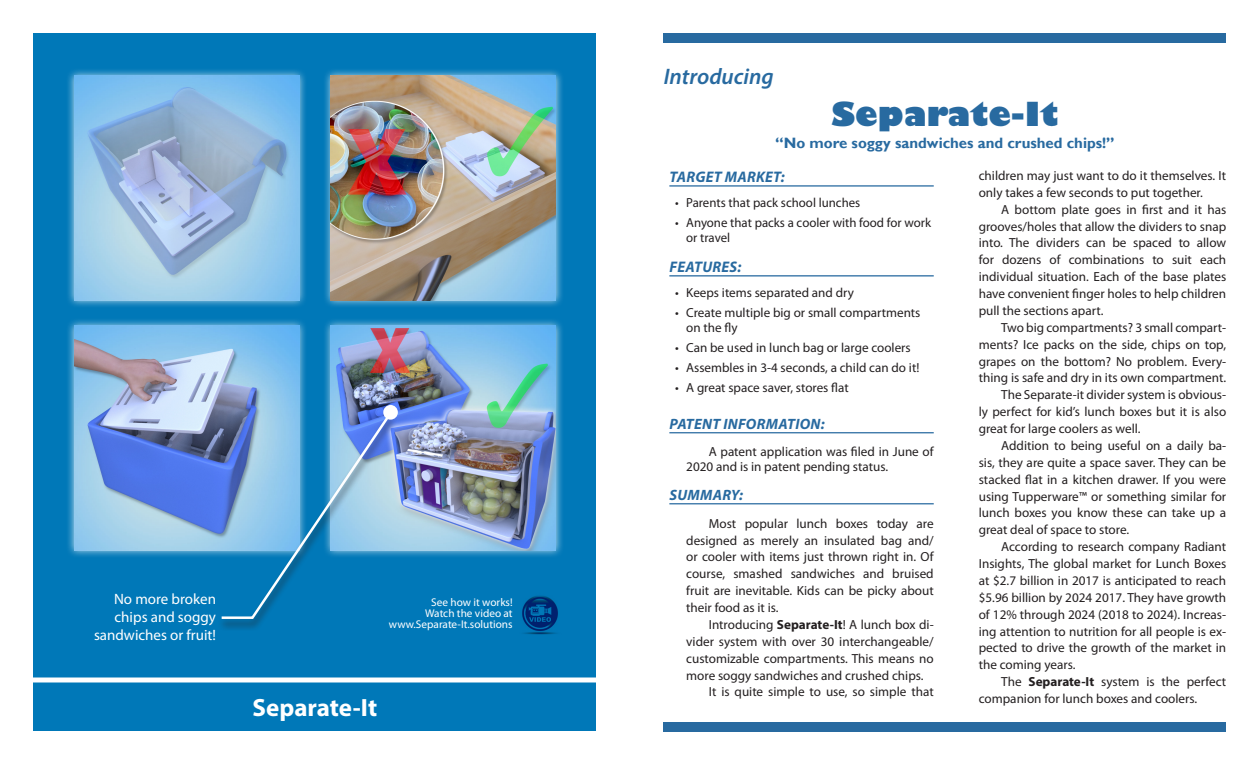
<style>
.page{position:relative;width:1260px;height:765px;background:#fff}
.page>*{position:absolute;margin:0;border:0;box-sizing:border-box;transform-origin:0 0}
.t1{font:800 32.5px "Gill Sans";color:#286aa0}
.t2{font:700 25px "Myriad Pro";color:#fff}
.t3{font:italic 600 22.5px "Myriad Pro";color:#286aa0}
.Headers{font:italic 700 15.38px "Myriad Pro";letter-spacing:.02em;color:#286aa0}
.t4{font:15px/18px "Myriad Pro";color:#fff;text-align:right}
.t5{font:700 15px "Gill Sans";color:#286aa0}
.Headers-2{font:italic 700 15px "Myriad Pro";letter-spacing:.02em;color:#286aa0}
.Main_Text{font:13.25px/16.9px "Myriad Pro";color:#231f20;text-align:justify}
.t6{font:13.12px/14.4px "Myriad Pro";color:#231f20}
.t7{font:11.25px "Myriad Pro";color:#fff}
.s1{font-weight:700}
</style>
<div class="page">
<hr style="left:669px;top:185px;width:265px;height:2px;background:#286aa0">
<hr style="left:669px;top:275px;width:265px;height:1px;background:#286aa0">
<hr style="left:669px;top:432px;width:265px;height:1px;background:#286aa0">
<hr style="left:669px;top:503px;width:265px;height:1px;background:#286aa0">
<div style="left:34px;top:34px;width:562px;height:697px;background:#0078b8"></div>
<hr style="left:26px;top:678px;width:580px;height:4px;background:#fff">
<div style="left:66px;top:68px;width:241px;height:241px;background:#fff;opacity:.75"></div>
<img style="left:74px;top:76px;width:225px;height:225px">
<div style="left:323px;top:68px;width:241px;height:241px;background:#fff;opacity:.75"></div>
<img style="left:331px;top:76px;width:225px;height:225px">
<div style="left:66px;top:317px;width:241px;height:242px;background:#fff;opacity:.75"></div>
<img style="left:74px;top:325px;width:225px;height:225px">
<div style="left:323px;top:317px;width:241px;height:242px;background:#fff;opacity:.75"></div>
<img style="left:331px;top:325px;width:225px;height:225px">
<div style="left:664px;top:722px;width:562px;height:9px;background:#286aa0"></div>
<div style="left:664px;top:34px;width:562px;height:9px;background:#286aa0"></div>
<img style="left:522px;top:595px;width:36px;height:40px">
<div style="left:217px;top:414px;width:181px;height:217px;background:#231f20;opacity:.75"></div>
<svg style="left:219px;top:411px;width:174px;height:209px"></svg>
<div style="left:385px;top:406px;width:12px;height:12px;background:#fff;border-radius:50%"></div>
<div style="left:383px;top:405px;width:15px;height:15px;border:2px solid #fff;border-radius:50%"></div>
<p class="t4" style="left:94px;top:589px;width:123px">No more broken chips and soggy sandwiches or fruit!</p>
<p class="t7" style="left:431px;top:595px;width:83px">See how it works!</p>
<p class="t7" style="left:425px;top:606px;width:89px">Watch the video at</p>
<p class="t7" style="left:389px;top:617px;width:125px">www.Separate-It.solutions</p>
<p class="t2" style="left:253px;top:692px;width:126px">Separate-It</p>
<p class="t3" style="left:664px;top:63px;width:112px">Introducing</p>
<p class="t1" style="left:831px;top:93px;width:229px">Separate-It</p>
<p class="t5" style="left:775px;top:134px;width:341px">“No more soggy sandwiches and crushed chips!”</p>
<p class="Headers" style="left:670px;top:166px;width:117px">TARGET MARKET:</p>
<p class="t6" style="left:675px;top:196px;width:187px">• Parents that pack school lunches</p>
<p class="t6" style="left:686px;top:216px;width:246px;text-indent:-11px">• Anyone that packs a cooler with food for work or travel</p>
<p class="Headers" style="left:670px;top:256px;width:73px">FEATURES:</p>
<p class="t6" style="left:675px;top:286px;width:180px">• Keeps items separated and dry</p>
<p class="t6" style="left:686px;top:306px;width:236px;text-indent:-11px">• Create multiple big or small compartments on the fly</p>
<p class="t6" style="left:675px;top:340px;width:237px">• Can be used in lunch bag or large coolers</p>
<p class="t6" style="left:675px;top:360px;width:246px">• Assembles in 3-4 seconds, a child can do it!</p>
<p class="t6" style="left:675px;top:380px;width:175px">• A great space saver, stores flat</p>
<p class="Headers-2" style="left:670px;top:414px;width:157px">PATENT INFORMATION:</p>
<p class="Main_Text" style="left:686px;top:443px;width:249px;line-height:15.9px;text-indent:22px">A patent application was filed in June of<br>2020 and is in patent pending status.</p>
<p class="Headers-2" style="left:670px;top:485px;width:75px">SUMMARY:</p>
<p class="Main_Text" style="left:686px;top:515px;width:249px;text-indent:22px">Most popular lunch boxes today are designed as merely an insulated bag and/ or cooler with items just thrown right in. Of course, smashed sandwiches and bruised fruit are inevitable. Kids can be picky about their food as it is.</p>
<p class="Main_Text" style="left:686px;top:616px;width:249px;text-indent:22px">Introducing <span class="s1">Separate-It</span>! A lunch box di&shy;vider system with over 30 interchangeable/ customizable compartments. This means no more soggy sandwiches and crushed chips.</p>
<p class="Main_Text" style="left:709px;top:683px;width:227px">It is quite simple to use, so simple that</p>
<p class="Main_Text" style="left:979px;top:167px;width:249px">children may just want to do it themselves. It only takes a few seconds to put together.</p>
<p class="Main_Text" style="left:979px;top:201px;width:249px;text-indent:22px">A bottom plate goes in first and it has grooves/holes that allow the dividers to snap into. The dividers can be spaced to allow for dozens of combinations to suit each individual situation. Each of the base plates have convenient finger holes to help children pull the sections apart.</p>
<p class="Main_Text" style="left:979px;top:319px;width:249px;text-indent:22px">Two big compartments? 3 small compart&shy;ments? Ice packs on the side, chips on top, grapes on the bottom? No problem. Every&shy;thing is safe and dry in its own compartment.</p>
<p class="Main_Text" style="left:979px;top:386px;width:249px;text-indent:22px">The Separate-it divider system is obvious&shy;ly perfect for kid’s lunch boxes but it is also great for large coolers as well.</p>
<p class="Main_Text" style="left:979px;top:437px;width:249px;text-indent:22px">Addition to being useful on a daily ba&shy;sis, they are quite a space saver. They can be stacked flat in a kitchen drawer. If you were using Tupperware™ or something similar for lunch boxes you know these can take up a great deal of space to store.</p>
<p class="Main_Text" style="left:979px;top:538px;width:249px;text-indent:22px">According to research company Radiant Insights, The global market for Lunch Boxes at $2.7 billion in 2017 is anticipated to reach $5.96 billion by 2024 2017. They have growth of 12% through 2024 (2018 to 2024). Increas&shy;ing attention to nutrition for all people is ex&shy;pected to drive the growth of the market in the coming years.</p>
<p class="Main_Text" style="left:979px;top:673px;width:249px;text-indent:22px">The <span class="s1">Separate-It</span> system is the perfect companion for lunch boxes and coolers.</p>
</div>
